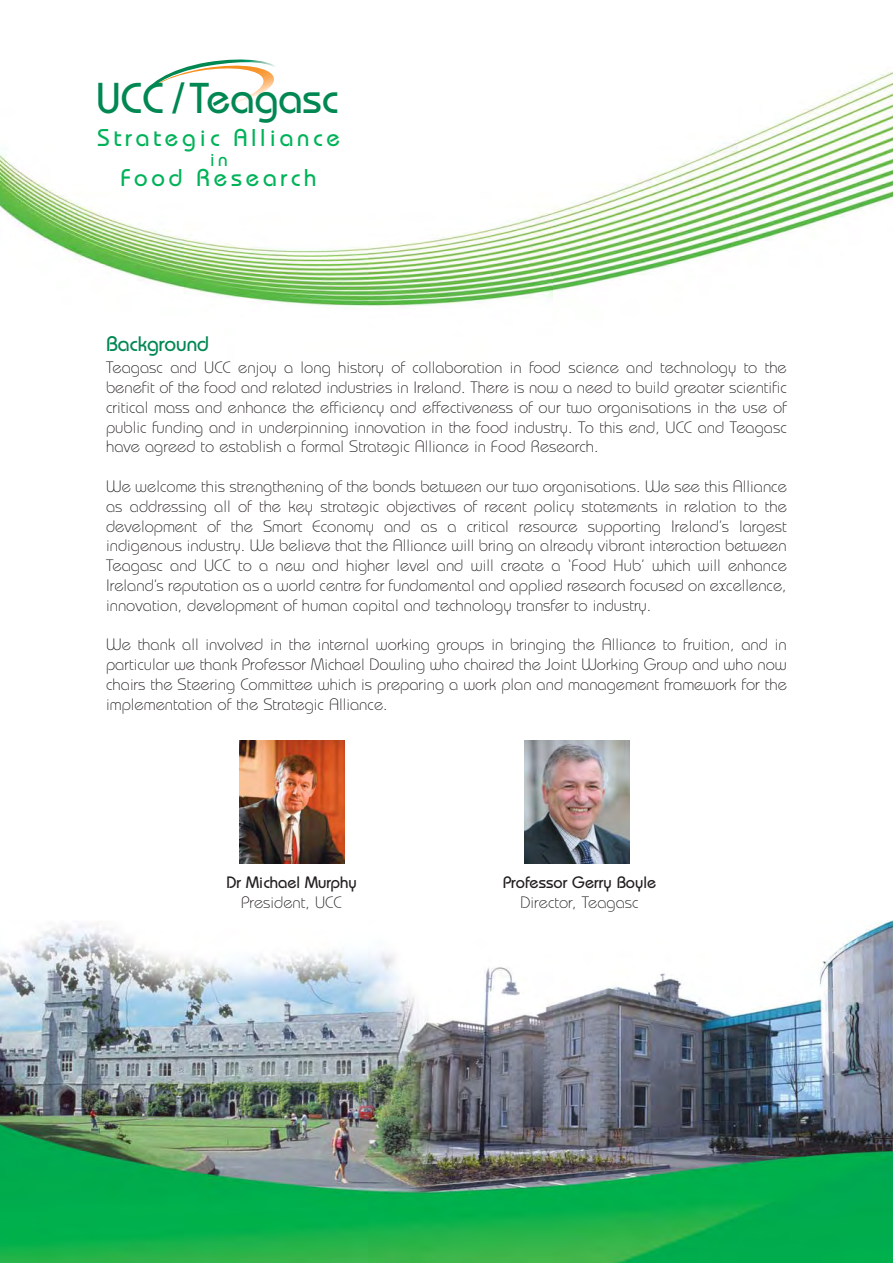
<style>
.page{position:relative;width:893px;height:1263px;background:#fff}
.page>*{position:absolute;margin:0;border:0;box-sizing:border-box;transform-origin:0 0}
.t1{font:500 43.05px "Bauhaus";color:#008752}
.t2{font:500 24.3px "Bauhaus";letter-spacing:.155em;color:#00b259}
.t3{font:500 21px "Bauhaus";color:#008752}
.t4{font:500 18.9px "Bauhaus";color:#00b259}
.t5{font:300 16.5px/19.8px "Bauhaus";color:#231f20;text-align:justify}
.t6{font:500 16.5px "Bauhaus";color:#231f20}
</style>
<div class="page">
<img style="left:0;top:72px;width:892px;height:1191px">
<svg style="left:142px;top:59px;width:141px;height:47px"></svg>
<img style="left:239px;top:740px;width:105px;height:123px">
<img style="left:524px;top:740px;width:105px;height:123px">
<h1 class="t1" style="left:96px;top:83px;width:243px">UCC / Teagasc</h1>
<h2 class="t2" style="left:97px;top:129px;width:244px">Strategic Alliance</h2>
<p class="t4" style="left:210px;top:153px;width:19px">in</p>
<h2 class="t2" style="left:121px;top:169px;width:197px">Food Research</h2>
<p class="t3" style="left:106px;top:336px;width:104px">Background</p>
<p class="t5" style="left:106px;top:359px;width:682px">Teagasc and UCC enjoy a long history of collaboration in food science and technology to the benefit of the food and related industries in Ireland. There is now a need to build greater scientific critical mass and enhance the efficiency and effectiveness of our two organisations in the use of public funding and in underpinning innovation in the food industry. To this end, UCC and Teagasc have agreed to establish a formal Strategic Alliance in Food Research.</p>
<p class="t5" style="left:106px;top:478px;width:682px">We welcome this strengthening of the bonds between our two organisations. We see this Alliance as addressing all of the key strategic objectives of recent policy statements in relation to the development of the Smart Economy and as a critical resource supporting Ireland’s largest indigenous industry. We believe that the Alliance will bring an already vibrant interaction between Teagasc and UCC to a new and higher level and will create a ‘Food Hub’ which will enhance Ireland’s reputation as a world centre for fundamental and applied research focused on excellence, innovation, development of human capital and technology transfer to industry.</p>
<p class="t5" style="left:106px;top:637px;width:682px">We thank all involved in the internal working groups in bringing the Alliance to fruition, and in particular we thank Professor Michael Dowling who chaired the Joint Working Group and who now chairs the Steering Committee which is preparing a work plan and management framework for the implementation of the Strategic Alliance.</p>
<p class="t6" style="left:226px;top:876px;width:132px">Dr Michael Murphy</p>
<p class="t6" style="left:503px;top:876px;width:155px">Professor Gerry Boyle</p>
<p class="t5" style="left:241px;top:894px;width:102px">President, UCC</p>
<p class="t5" style="left:520px;top:894px;width:120px">Director, Teagasc</p>
</div>
